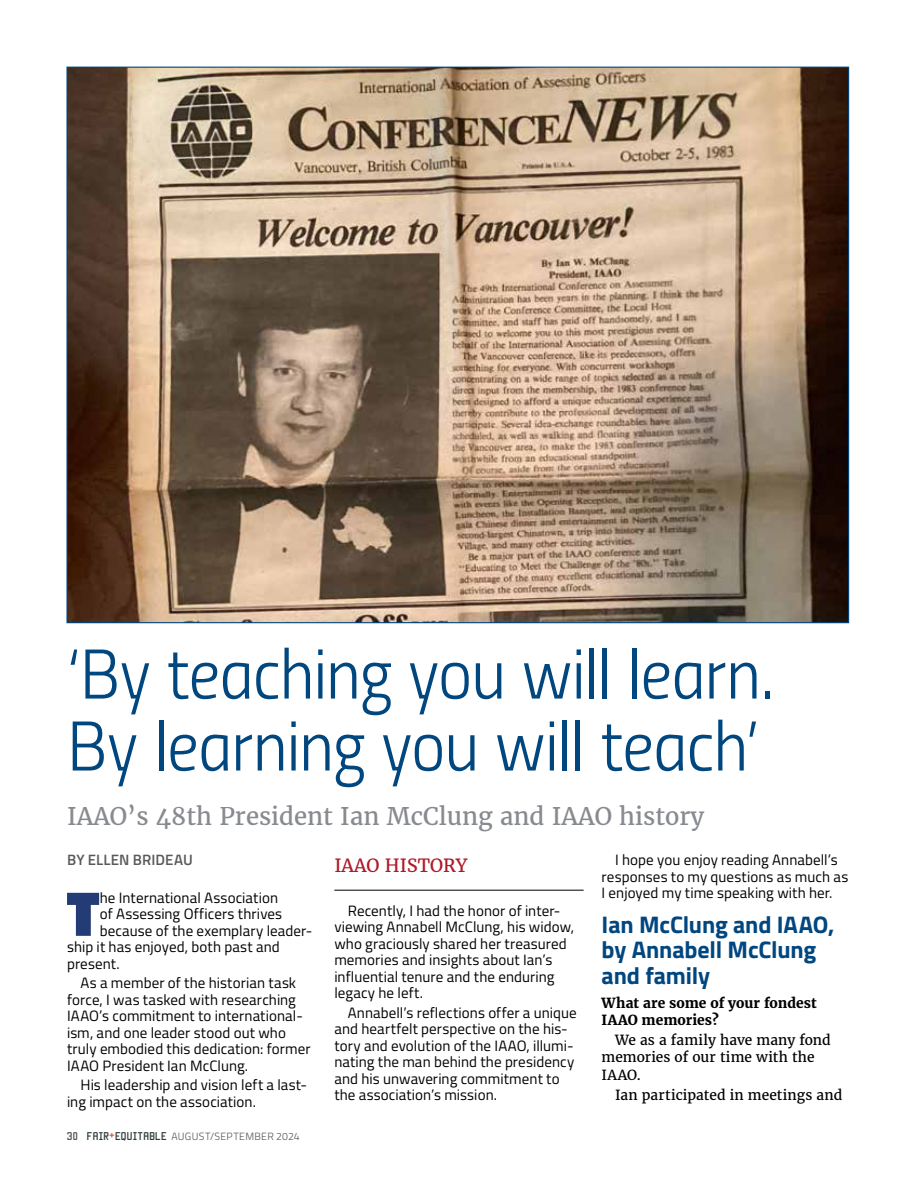
<style>
.page{position:relative;width:918px;height:1188px;background:#fff}
.page>*{position:absolute;margin:0;border:0;box-sizing:border-box;transform-origin:0 0}
.t1{font:70.5px/72px "Titillium Light Upright";letter-spacing:-.015em;color:#00467f}
.t2{font:900 64.2px "Titillium";color:#243c76}
.t3{font:700 24px/25.5px "Titillium";letter-spacing:-.005em;color:#00467f}
.t4{font:24px "Merriweather";color:#878a8f}
.t5{font:18px "Merriweather";color:#af1a28}
.t6{font:15px/16.5px "Titillium";letter-spacing:.005em;color:#000}
.t7{font:600 15px "Titillium";letter-spacing:.01em;color:#58595b}
.t8{font:13.8px/17.1px "Merriweather";letter-spacing:.005em;color:#000}
.t9{font:700 13.8px/17.1px "Merriweather";color:#000}
.t10{font:300 10.5px "Titillium";letter-spacing:.025em;color:#4f4f51}
.s1{font-family:"Manteka";font-weight:400;font-size:9px}
.s2{font-family:"Manteka";font-weight:400;font-size:9px;color:#2d3d3a}
.s3{font-family:"Manteka";font-weight:400;font-size:9px;color:#e5532a}
</style>
<div class="page">
<hr style="left:334px;top:890px;width:250px;height:1px;background:#000">
<img style="left:68px;top:69px;width:779px;height:552px">
<h1 class="t1" style="left:67px;top:634px;width:708px">‘By teaching you will learn.<br>By learning you will teach’</h1>
<h3 class="t4" style="left:67px;top:800px;width:639px">IAAO’s 48th President Ian McClung and IAAO history</h3>
<p class="t5" style="left:334px;top:853px;width:135px">IAAO HISTORY</p>
<p class="t6" style="left:602px;top:851px;width:248px;text-indent:14px">I hope you enjoy reading Annabell’s responses to my questions as much as<br>I enjoyed my time speaking with her.</p>
<h3 class="t3" style="left:602px;top:910px;width:234px">Ian McClung and IAAO, by Annabell McClung and family</h3>
<p class="t9" style="left:602px;top:994px;width:217px">What are some of your fondest<br>IAAO memories?</p>
<p class="t8" style="left:602px;top:1032px;width:231px;text-indent:13px">We as a family have many fond memories of our time with the<br>IAAO.</p>
<p class="t8" style="left:615px;top:1086px;width:229px">Ian participated in meetings and</p>
<p class="t7" style="left:67px;top:849px;width:127px">BY ELLEN BRIDEAU</p>
<h2 class="t2" style="left:66px;top:866px;width:35px">T</h2>
<p class="t6" style="left:100px;top:889px;width:180px">he International Association</p>
<p class="t6" style="left:334px;top:902px;width:241px;text-indent:14px">Recently, I had the honor of inter&shy;viewing Annabell McClung, his widow, who graciously shared her treasured memories and insights about Ian’s influential tenure and the enduring legacy he left.</p>
<p class="t6" style="left:334px;top:1004px;width:244px;text-indent:14px">Annabell’s reflections offer a unique and heartfelt perspective on the his&shy;tory and evolution of the IAAO, illumi&shy;nating the man behind the presidency and his unwavering commitment to the association’s mission.</p>
<p class="t6" style="left:100px;top:905px;width:184px">of Assessing Officers thrives</p>
<p class="t6" style="left:100px;top:922px;width:214px">because of the exemplary leader-</p>
<p class="t6" style="left:67px;top:938px;width:214px">ship it has enjoyed, both past and</p>
<p class="t6" style="left:67px;top:955px;width:54px">present.</p>
<p class="t6" style="left:67px;top:974px;width:245px;text-indent:14px">As a member of the historian task force, I was tasked with researching IAAO’s commitment to international&shy;ism, and one leader stood out who truly embodied this dedication: former IAAO President Ian McClung.</p>
<p class="t6" style="left:67px;top:1076px;width:241px;text-indent:14px">His leadership and vision left a last&shy;ing impact on the association.</p>
<p class="t10" style="left:67px;top:1128px;width:234px"><span class="s1">30</span> <span class="s2">FAIR</span><span class="s3">+</span><span class="s2">EQUITABLE</span> AUGUST/SEPTEMBER 2024</p>
</div>
